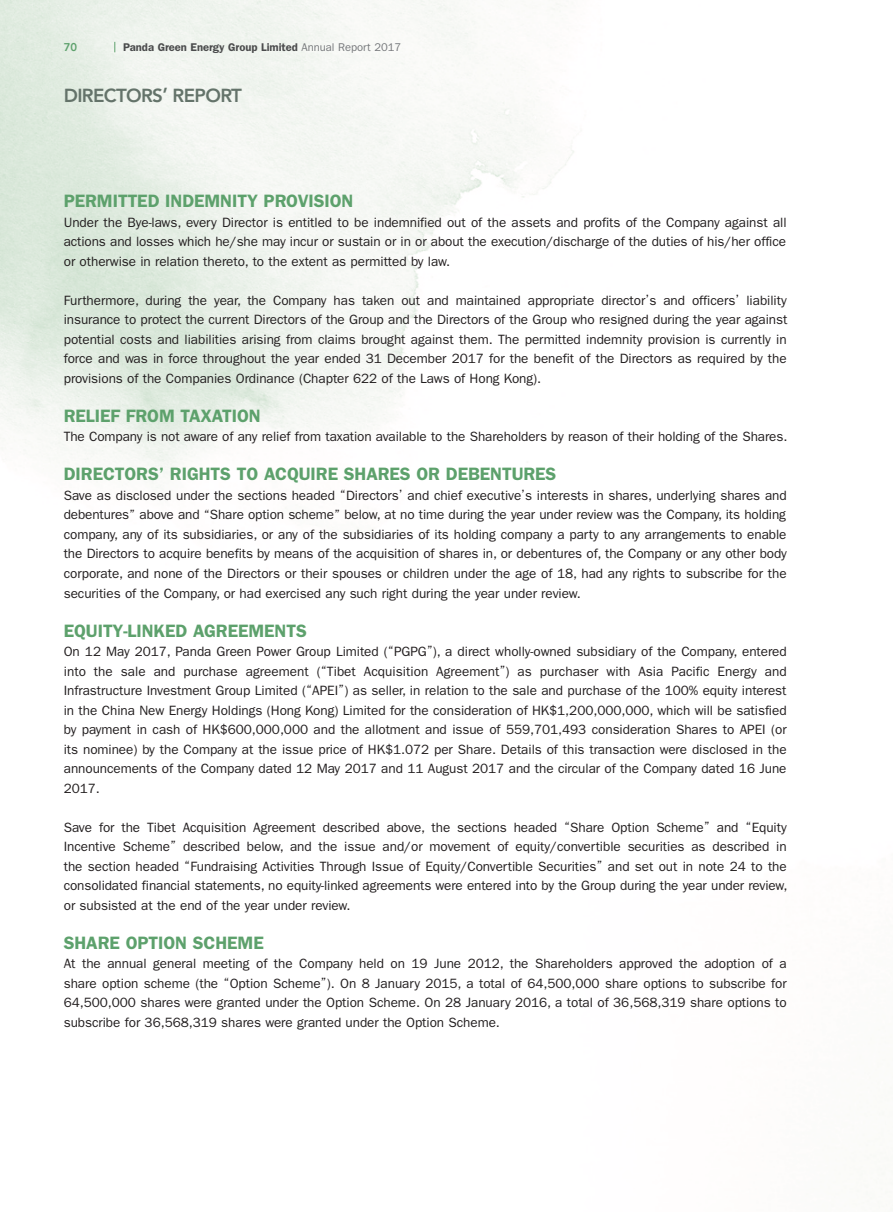
<style>
.page{position:relative;width:893px;height:1212px;background:#fff}
.page>*{position:absolute;margin:0;border:0;box-sizing:border-box;transform-origin:0 0}
.t1{font:800 18.75px "Avenir LT Std";letter-spacing:-.035em;color:#64736a}
.Heading_1{font:600 18px "ITC Franklin Gothic Std";letter-spacing:-.005em;color:#5da16c}
.Body_Text{font:13.5px/19.5px "ITC Franklin Gothic Std";letter-spacing:-.005em;color:#231f20;text-align:justify}
.t2{font:600 11.25px "ITC Franklin Gothic Std";letter-spacing:-.005em;color:#4b4c4d}
.t3{font:800 11.25px "Avenir";color:#5da16c}
.s1{font-weight:400;color:#76787b}
</style>
<div class="page">
<p class="t3" style="left:64px;top:38px;width:15px">70</p>
<p class="t2" style="left:123px;top:40px;width:279px">Panda Green Energy Group Limited <span class="s1">Annual Report 2017</span></p>
<h1 class="t1" style="left:64px;top:85px;width:180px">DIRECTORS’ REPORT</h1>
<p class="Heading_1" style="left:64px;top:191px;width:291px">PERMITTED INDEMNITY PROVISION</p>
<p class="Body_Text" style="left:64px;top:213px;width:724px">Under the Bye-laws, every Director is entitled to be indemnified out of the assets and profits of the Company against all actions and losses which he/she may incur or sustain or in or about the execution/discharge of the duties of his/her office or otherwise in relation thereto, to the extent as permitted by law.</p>
<p class="Body_Text" style="left:64px;top:291px;width:725px">Furthermore, during the year, the Company has taken out and maintained appropriate director’s and officers’ liability insurance to protect the current Directors of the Group and the Directors of the Group who resigned during the year against potential costs and liabilities arising from claims brought against them. The permitted indemnity provision is currently in force and was in force throughout the year ended 31 December 2017 for the benefit of the Directors as required by the provisions of the Companies Ordinance (Chapter 622 of the Laws of Hong Kong).</p>
<p class="Heading_1" style="left:64px;top:405px;width:199px">RELIEF FROM TAXATION</p>
<p class="Body_Text" style="left:64px;top:427px;width:725px">The Company is not aware of any relief from taxation available to the Shareholders by reason of their holding of the Shares.</p>
<p class="Heading_1" style="left:64px;top:464px;width:494px">DIRECTORS’ RIGHTS TO ACQUIRE SHARES OR DEBENTURES</p>
<p class="Body_Text" style="left:64px;top:486px;width:725px">Save as disclosed under the sections headed “Directors’ and chief executive’s interests in shares, underlying shares and debentures” above and “Share option scheme” below, at no time during the year under review was the Company, its holding company, any of its subsidiaries, or any of the subsidiaries of its holding company a party to any arrangements to enable the Directors to acquire benefits by means of the acquisition of shares in, or debentures of, the Company or any other body corporate, and none of the Directors or their spouses or children under the age of 18, had any rights to subscribe for the securities of the Company, or had exercised any such right during the year under review.</p>
<p class="Heading_1" style="left:64px;top:620px;width:244px">EQUITY-LINKED AGREEMENTS</p>
<p class="Body_Text" style="left:64px;top:642px;width:724px">On 12 May 2017, Panda Green Power Group Limited (“PGPG”), a direct wholly-owned subsidiary of the Company, entered into the sale and purchase agreement (“Tibet Acquisition Agreement”) as purchaser with Asia Pacific Energy and Infrastructure Investment Group Limited (“APEI”) as seller, in relation to the sale and purchase of the 100% equity interest in the China New Energy Holdings (Hong Kong) Limited for the consideration of HK$1,200,000,000, which will be satisfied by payment in cash of HK$600,000,000 and the allotment and issue of 559,701,493 consideration Shares to APEI (or its nominee) by the Company at the issue price of HK$1.072 per Share. Details of this transaction were disclosed in the announcements of the Company dated 12 May 2017 and 11 August 2017 and the circular of the Company dated 16 June 2017.</p>
<p class="Body_Text" style="left:64px;top:817px;width:725px">Save for the Tibet Acquisition Agreement described above, the sections headed “Share Option Scheme” and “Equity Incentive Scheme” described below, and the issue and/or movement of equity/convertible securities as described in the section headed “Fundraising Activities Through Issue of Equity/Convertible Securities” and set out in note 24 to the consolidated financial statements, no equity-linked agreements were entered into by the Group during the year under review, or subsisted at the end of the year under review.</p>
<p class="Heading_1" style="left:64px;top:932px;width:201px">SHARE OPTION SCHEME</p>
<p class="Body_Text" style="left:64px;top:954px;width:724px">At the annual general meeting of the Company held on 19 June 2012, the Shareholders approved the adoption of a share option scheme (the “Option Scheme”). On 8 January 2015, a total of 64,500,000 share options to subscribe for 64,500,000 shares were granted under the Option Scheme. On 28 January 2016, a total of 36,568,319 share options to subscribe for 36,568,319 shares were granted under the Option Scheme.</p>
</div>
